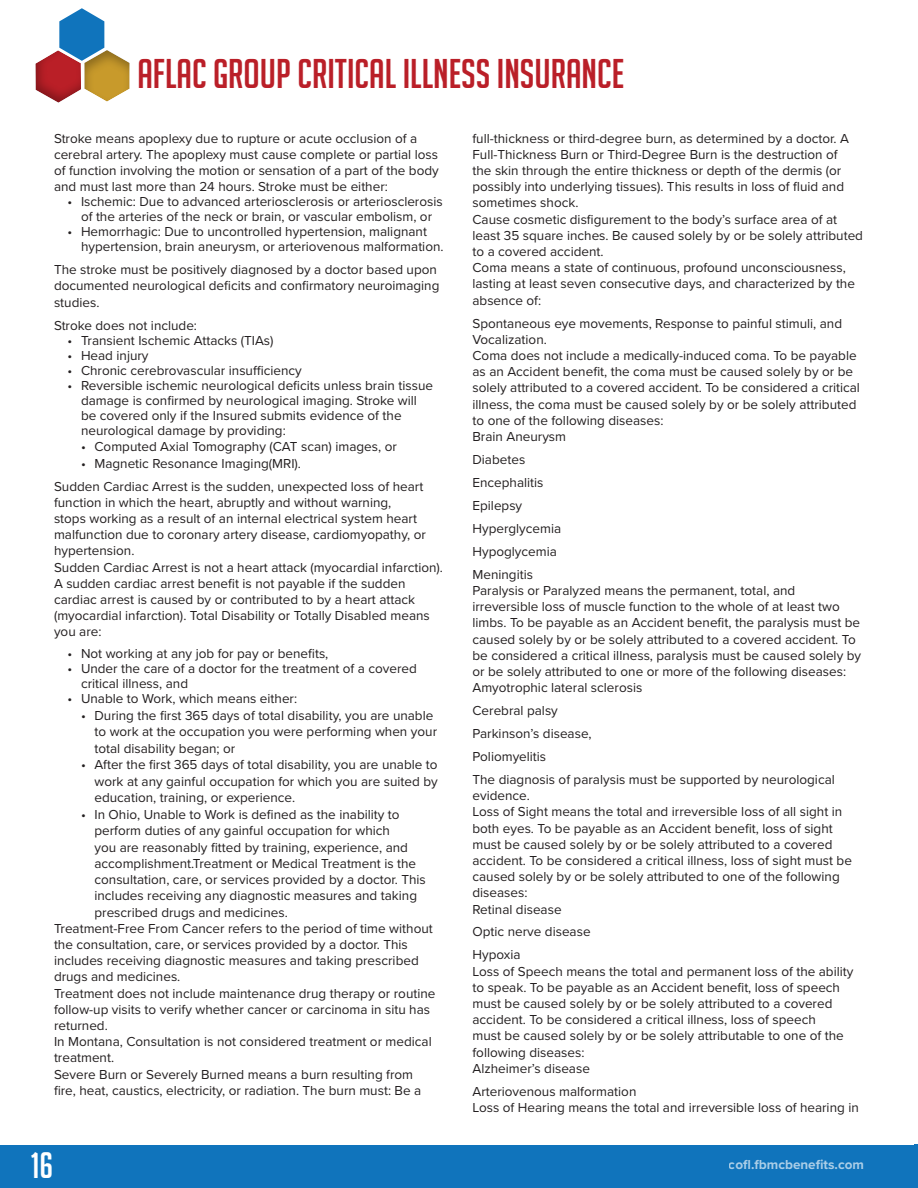
<style>
.page{position:relative;width:918px;height:1188px;background:#fff}
.page>*{position:absolute;margin:0;border:0;box-sizing:border-box;transform-origin:0 0}
.t1{font:40.5px "Big Noodle Titling";color:#ba1f28}
.t2{font:36px "Big Noodle Titling";color:#fff}
.p_body-left{font:13.5px/16.2px "Proxima Nova";color:#231f20}
.t3{font:700 13.5px "Proxima Nova";color:#fff}
</style>
<div class="page">
<div style="left:0;top:1145px;width:918px;height:43px;background:#1074bc"></div>
<svg style="left:35px;top:8px;width:95px;height:95px"></svg>
<h1 class="t1" style="left:137px;top:52px;width:488px">AFLAC GROUP CRITICAL ILLNESS INSURANCE</h1>
<p class="p_body-left" style="left:54px;top:129px;width:386px">Stroke means apoplexy due to rupture or acute occlusion of a cerebral artery. The apoplexy must cause complete or partial loss of function involving the motion or sensation of a part of the body and must last more than 24 hours. Stroke must be either:</p>
<p class="p_body-left" style="left:68px;top:194px;width:377px;line-height:15px;text-align:center">• Ischemic: Due to advanced arteriosclerosis or arteriosclerosis of the arteries of the neck or brain, or vascular embolism, or</p>
<p class="p_body-left" style="left:81px;top:224px;width:364px;line-height:15px;text-indent:-14px">• Hemorrhagic: Due to uncontrolled hypertension, malignant hypertension, brain aneurysm, or arteriovenous malformation.</p>
<p class="p_body-left" style="left:54px;top:261px;width:387px">The stroke must be positively diagnosed by a doctor based upon documented neurological deficits and confirmatory neuroimaging studies.</p>
<p class="p_body-left" style="left:54px;top:316px;width:145px">Stroke does not include:</p>
<p class="p_body-left" style="left:68px;top:331px;width:208px">• Transient Ischemic Attacks (TIAs)</p>
<p class="p_body-left" style="left:68px;top:346px;width:83px">• Head injury</p>
<p class="p_body-left" style="left:68px;top:361px;width:236px">• Chronic cerebrovascular insufficiency</p>
<p class="p_body-left" style="left:81px;top:377px;width:354px;line-height:15px;text-indent:-14px">• Reversible ischemic neurological deficits unless brain tissue damage is confirmed by neurological imaging. Stroke will be covered only if the Insured submits evidence of the neurological damage by providing:</p>
<p class="p_body-left" style="left:81px;top:438px;width:317px">• Computed Axial Tomography (CAT scan) images, or</p>
<p class="p_body-left" style="left:81px;top:454px;width:222px">• Magnetic Resonance Imaging(MRI).</p>
<p class="p_body-left" style="left:54px;top:477px;width:391px">Sudden Cardiac Arrest is the sudden, unexpected loss of heart function in which the heart, abruptly and without warning,<br>stops working as a result of an internal electrical system heart malfunction due to coronary artery disease, cardiomyopathy, or hypertension.<br>Sudden Cardiac Arrest is not a heart attack (myocardial infarction).<br>A sudden cardiac arrest benefit is not payable if the sudden cardiac arrest is caused by or contributed to by a heart attack (myocardial infarction). Total Disability or Totally Disabled means you are:</p>
<p class="p_body-left" style="left:68px;top:645px;width:262px">• Not working at any job for pay or benefits,</p>
<p class="p_body-left" style="left:81px;top:660px;width:338px;line-height:15px;text-indent:-14px">• Under the care of a doctor for the treatment of a covered critical illness, and</p>
<p class="p_body-left" style="left:68px;top:690px;width:231px">• Unable to Work, which means either:</p>
<p class="p_body-left" style="left:94px;top:706px;width:344px;text-indent:-14px">• During the first 365 days of total disability, you are unable to work at the occupation you were performing when your total disability began; or</p>
<p class="p_body-left" style="left:94px;top:756px;width:345px;text-align:justify;text-indent:-14px">• After the first 365 days of total disability, you are unable to work at any gainful occupation for which you are suited by education, training, or experience.</p>
<p class="p_body-left" style="left:94px;top:805px;width:333px;text-indent:-14px">• In Ohio, Unable to Work is defined as the inability to perform duties of any gainful occupation for which<br>you are reasonably fitted by training, experience, and accomplishment.Treatment or Medical Treatment is the consultation, care, or services provided by a doctor. This includes receiving any diagnostic measures and taking prescribed drugs and medicines.</p>
<p class="p_body-left" style="left:54px;top:920px;width:383px">Treatment-Free From Cancer refers to the period of time without the consultation, care, or services provided by a doctor. This includes receiving diagnostic measures and taking prescribed drugs and medicines.<br>Treatment does not include maintenance drug therapy or routine follow-up visits to verify whether cancer or carcinoma in situ has returned.<br>In Montana, Consultation is not considered treatment or medical treatment.<br>Severe Burn or Severely Burned means a burn resulting from fire, heat, caustics, electricity, or radiation. The burn must: Be a</p>
<p class="p_body-left" style="left:472px;top:129px;width:392px">full-thickness or third-degree burn, as determined by a doctor. A Full-Thickness Burn or Third-Degree Burn is the destruction of<br>the skin through the entire thickness or depth of the dermis (or possibly into underlying tissues). This results in loss of fluid and sometimes shock.<br>Cause cosmetic disfigurement to the body’s surface area of at least 35 square inches. Be caused solely by or be solely attributed to a covered accident.<br>Coma means a state of continuous, profound unconsciousness, lasting at least seven consecutive days, and characterized by the absence of:</p>
<p class="p_body-left" style="left:472px;top:314px;width:389px">Spontaneous eye movements, Response to painful stimuli, and Vocalization.<br>Coma does not include a medically-induced coma. To be payable as an Accident benefit, the coma must be caused solely by or be solely attributed to a covered accident. To be considered a critical illness, the coma must be caused solely by or be solely attributed to one of the following diseases:<br>Brain Aneurysm</p>
<p class="p_body-left" style="left:472px;top:451px;width:54px">Diabetes</p>
<p class="p_body-left" style="left:472px;top:474px;width:73px">Encephalitis</p>
<p class="p_body-left" style="left:472px;top:497px;width:51px">Epilepsy</p>
<p class="p_body-left" style="left:472px;top:520px;width:90px">Hyperglycemia</p>
<p class="p_body-left" style="left:472px;top:543px;width:86px">Hypoglycemia</p>
<p class="p_body-left" style="left:472px;top:566px;width:390px">Meningitis<br>Paralysis or Paralyzed means the permanent, total, and irreversible loss of muscle function to the whole of at least two limbs. To be payable as an Accident benefit, the paralysis must be caused solely by or be solely attributed to a covered accident. To be considered a critical illness, paralysis must be caused solely by or be solely attributed to one or more of the following diseases:<br>Amyotrophic lateral sclerosis</p>
<p class="p_body-left" style="left:472px;top:702px;width:87px">Cerebral palsy</p>
<p class="p_body-left" style="left:472px;top:725px;width:121px">Parkinson’s disease,</p>
<p class="p_body-left" style="left:472px;top:748px;width:75px">Poliomyelitis</p>
<p class="p_body-left" style="left:472px;top:771px;width:381px">The diagnosis of paralysis must be supported by neurological evidence.<br>Loss of Sight means the total and irreversible loss of all sight in both eyes. To be payable as an Accident benefit, loss of sight must be caused solely by or be solely attributed to a covered accident. To be considered a critical illness, loss of sight must be caused solely by or be solely attributed to one of the following diseases:<br>Retinal disease</p>
<p class="p_body-left" style="left:472px;top:923px;width:120px">Optic nerve disease</p>
<p class="p_body-left" style="left:472px;top:946px;width:382px">Hypoxia<br>Loss of Speech means the total and permanent loss of the ability to speak. To be payable as an Accident benefit, loss of speech must be caused solely by or be solely attributed to a covered accident. To be considered a critical illness, loss of speech<br>must be caused solely by or be solely attributable to one of the following diseases:<br>Alzheimer’s disease</p>
<p class="p_body-left" style="left:472px;top:1083px;width:388px">Arteriovenous malformation<br>Loss of Hearing means the total and irreversible loss of hearing in</p>
<h2 class="t2" style="left:31px;top:1146px;width:24px">16</h2>
<p class="t3" style="left:729px;top:1155px;width:137px">cofl.fbmcbenefits.com</p>
</div>
